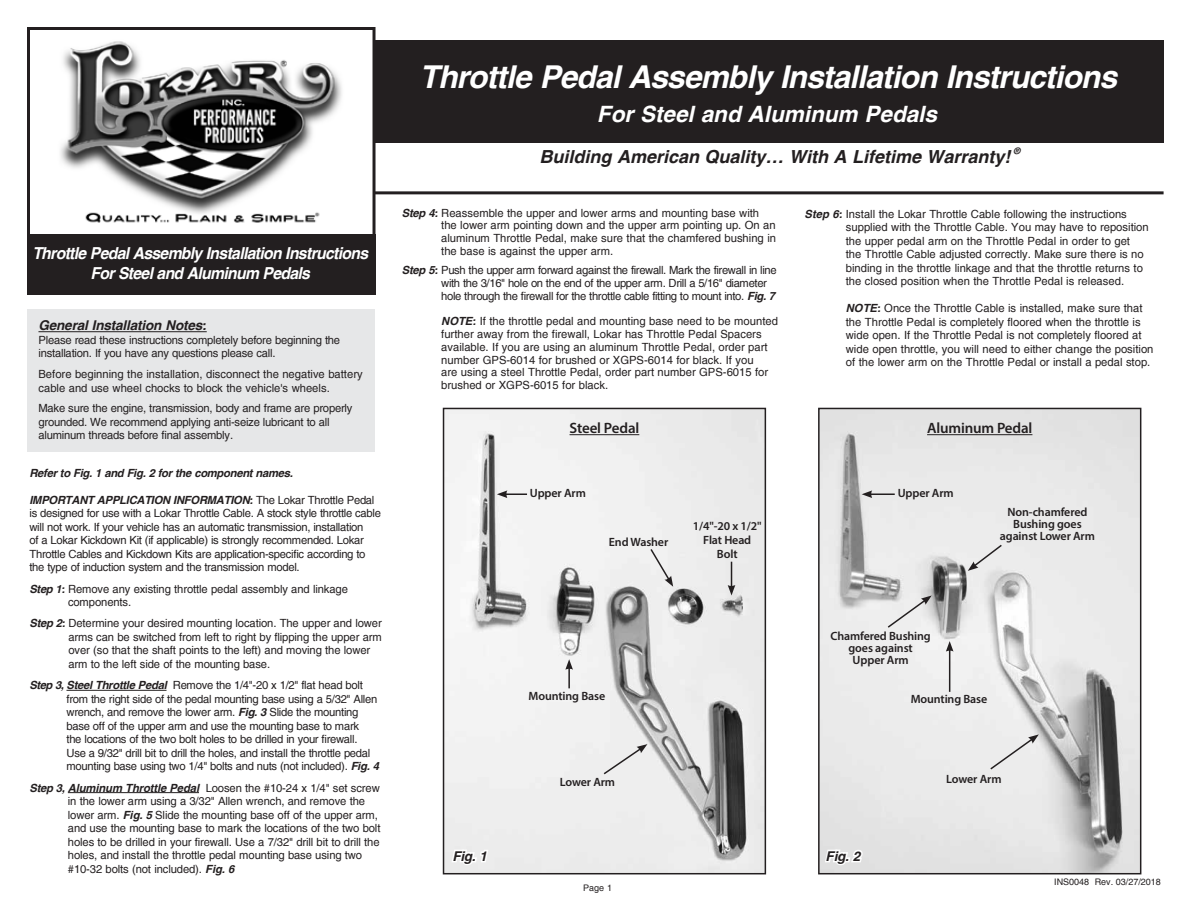
<style>
.page{position:relative;width:1188px;height:918px;background:#fff}
.page>*{position:absolute;margin:0;border:0;box-sizing:border-box;transform-origin:0 0}
.t1{font:italic 700 31.5px "Helvetica";letter-spacing:-.025em;color:#fff}
.t2{font:italic 700 22.5px "Helvetica";color:#fff}
.t3{font:italic 700 18px "Helvetica";color:#231f20}
.t4{font:italic 700 16.5px/19.8px "Helvetica";letter-spacing:-.04em;color:#fff;text-align:center;scale:.95 1}
.t5{font:600 15px "Myriad Pro";letter-spacing:-.01em;color:#231f20}
.t6{font:italic 700 13.5px "Helvetica";letter-spacing:-.01em;color:#231f20}
.t7{font:600 12px/12px "Myriad Pro";letter-spacing:-.01em;color:#231f20;text-align:center}
.t8{font:11.25px/13.5px "Helvetica";letter-spacing:-.01em;color:#231f20}
.t9{font:11.25px/12.8px "Helvetica";letter-spacing:-.03em;color:#231f20}
.t10{font:italic 700 11.25px "Helvetica";letter-spacing:-.025em;color:#231f20}
.t11{font:9px "Helvetica";color:#231f20}
.t12{font:italic 700 9px "Helvetica";color:#231f20}
.s1{font-weight:700;font-style:italic}
</style>
<div class="page">
<div style="left:364px;top:41px;width:800px;height:102px;background:#231f20"></div>
<hr style="left:366px;top:191px;width:798px;height:3px;background:#231f20">
<div style="left:28px;top:28px;width:346px;height:263px;background:#fff"></div>
<img style="left:60px;top:41px;width:282px;height:182px">
<div style="left:27px;top:27px;width:349px;height:266px;border:3px solid #231f20"></div>
<div style="left:27px;top:234px;width:348px;height:60px;background:#231f20"></div>
<div style="left:27px;top:310px;width:348px;height:142px;background:#e6e7e8"></div>
<hr style="left:38px;top:331px;width:169px;height:1px;background:#231f20">
<hr style="left:66px;top:690px;width:101px;height:1px;background:#231f20">
<hr style="left:68px;top:792px;width:131px;height:1px;background:#231f20">
<img style="left:446px;top:411px;width:317px;height:460px">
<div style="left:443px;top:408px;width:323px;height:466px;border:2px solid #231f20"></div>
<img style="left:821px;top:411px;width:317px;height:460px">
<div style="left:818px;top:408px;width:323px;height:466px;border:2px solid #231f20"></div>
<hr style="left:570px;top:434px;width:69px;height:1px;background:#231f20">
<hr style="left:927px;top:434px;width:105px;height:1px;background:#231f20">
<svg style="left:497px;top:490px;width:30px;height:8px"></svg>
<svg style="left:862px;top:490px;width:33px;height:8px"></svg>
<hr style="left:568px;top:667px;width:2px;height:21px;background:#231f20">
<svg style="left:565px;top:659px;width:8px;height:11px"></svg>
<svg style="left:649px;top:547px;width:24px;height:40px"></svg>
<svg style="left:728px;top:562px;width:7px;height:34px"></svg>
<svg style="left:602px;top:744px;width:45px;height:32px"></svg>
<svg style="left:450px;top:848px;width:40px;height:19px"></svg>
<svg style="left:823px;top:847px;width:42px;height:28px"></svg>
<svg style="left:886px;top:596px;width:46px;height:33px;background:#dbdbdb"></svg>
<hr style="left:949px;top:649px;width:1px;height:43px;background:#231f20">
<svg style="left:946px;top:641px;width:8px;height:11px"></svg>
<svg style="left:989px;top:734px;width:50px;height:37px;background:#e0e0e0"></svg>
<svg style="left:968px;top:543px;width:35px;height:28px"></svg>
<h3 class="t4" style="left:32px;top:244px;width:355px">Throttle Pedal Assembly Installation Instructions<br>For Steel and Aluminum Pedals</h3>
<p class="t6" style="left:38px;top:318px;width:170px">General Installation Notes:</p>
<p class="t8" style="left:38px;top:333px;width:303px">Please read these instructions completely before beginning the installation. If you have any questions please call.</p>
<p class="t8" style="left:38px;top:368px;width:326px">Before beginning the installation, disconnect the negative battery cable and use wheel chocks to block the vehicle's wheels.</p>
<p class="t8" style="left:38px;top:401px;width:316px">Make sure the engine, transmission, body and frame are properly grounded. We recommend applying anti-seize lubricant to all aluminum threads before final assembly.</p>
<p class="t10" style="left:29px;top:466px;width:265px">Refer to Fig. 1 and Fig. 2 for the component names.</p>
<p class="t8" style="left:29px;top:493px;width:353px"><span class="s1">IMPORTANT APPLICATION INFORMATION:</span> The Lokar Throttle Pedal is designed for use with a Lokar Throttle Cable. A stock style throttle cable will not work. If your vehicle has an automatic transmission, installation<br>of a Lokar Kickdown Kit (if applicable) is strongly recommended. Lokar Throttle Cables and Kickdown Kits are application-specific according to the type of induction system and the transmission model.</p>
<p class="t8" style="left:68px;top:582px;width:282px;text-indent:-39px"><span class="s1">Step 1:</span> Remove any existing throttle pedal assembly and linkage components.</p>
<p class="t8" style="left:68px;top:617px;width:315px;text-indent:-39px"><span class="s1">Step 2:</span> Determine your desired mounting location. The upper and lower arms can be switched from left to right by flipping the upper arm over (so that the shaft points to the left) and moving the lower arm to the left side of the mounting base.</p>
<p class="t8" style="left:67px;top:679px;width:314px;text-indent:-37px"><span class="s1">Step 3, Steel Throttle Pedal</span> Remove the 1/4"-20 x 1/2" flat head bolt from the right side of the pedal mounting base using a 5/32" Allen wrench, and remove the lower arm. <span class="s1">Fig. 3</span> Slide the mounting base off of the upper arm and use the mounting base to mark<br>the locations of the two bolt holes to be drilled in your firewall.<br>Use a 9/32" drill bit to drill the holes, and install the throttle pedal mounting base using two 1/4" bolts and nuts (not included). <span class="s1">Fig. 4</span></p>
<p class="t8" style="left:68px;top:781px;width:314px;text-indent:-38px"><span class="s1">Step 3, Aluminum Throttle Pedal</span> Loosen the #10-24 x 1/4" set screw in the lower arm using a 3/32" Allen wrench, and remove the lower arm. <span class="s1">Fig. 5</span> Slide the mounting base off of the upper arm, and use the mounting base to mark the locations of the two bolt holes to be drilled in your firewall. Use a 7/32" drill bit to drill the holes, and install the throttle pedal mounting base using two #10-32 bolts (not included). <span class="s1">Fig. 6</span></p>
<h1 class="t1" style="left:420px;top:59px;width:699px">Throttle Pedal Assembly Installation Instructions</h1>
<h2 class="t2" style="left:597px;top:101px;width:342px">For Steel and Aluminum Pedals</h2>
<p class="t12" style="left:1013px;top:146px;width:8px">®</p>
<h3 class="t3" style="left:540px;top:146px;width:473px">Building American Quality… With A Lifetime Warranty!</h3>
<p class="t8" style="left:441px;top:206px;width:336px;line-height:12.8px;text-indent:-39px"><span class="s1">Step 4:</span> Reassemble the upper and lower arms and mounting base with the lower arm pointing down and the upper arm pointing up. On an aluminum Throttle Pedal, make sure that the chamfered bushing in the base is against the upper arm.</p>
<p class="t9" style="left:441px;top:264px;width:337px;text-indent:-39px"><span class="s1">Step 5:</span> Push the upper arm forward against the firewall. Mark the firewall in line with the 3/16" hole on the end of the upper arm. Drill a 5/16" diameter hole through the firewall for the throttle cable fitting to mount into. <span class="s1">Fig. 7</span></p>
<p class="t8" style="left:441px;top:315px;width:338px;line-height:12.8px"><span class="s1">NOTE:</span> If the throttle pedal and mounting base need to be mounted further away from the firewall, Lokar has Throttle Pedal Spacers available. If you are using an aluminum Throttle Pedal, order part number GPS-6014 for brushed or XGPS-6014 for black. If you<br>are using a steel Throttle Pedal, order part number GPS-6015 for brushed or XGPS-6015 for black.</p>
<p class="t8" style="left:846px;top:207px;width:304px;text-indent:-41px"><span class="s1">Step 6:</span> Install the Lokar Throttle Cable following the instructions supplied with the Throttle Cable. You may have to reposition the upper pedal arm on the Throttle Pedal in order to get<br>the Throttle Cable adjusted correctly. Make sure there is no binding in the throttle linkage and that the throttle returns to the closed position when the Throttle Pedal is released.</p>
<p class="t8" style="left:846px;top:302px;width:309px"><span class="s1">NOTE:</span> Once the Throttle Cable is installed, make sure that the Throttle Pedal is completely floored when the throttle is wide open. If the Throttle Pedal is not completely floored at wide open throttle, you will need to either change the position of the lower arm on the Throttle Pedal or install a pedal stop.</p>
<h3 class="t5" style="left:570px;top:419px;width:71px">Steel Pedal</h3>
<h3 class="t5" style="left:927px;top:419px;width:107px">Aluminum Pedal</h3>
<p class="t7" style="left:530px;top:487px;width:58px">Upper Arm</p>
<p class="t7" style="left:898px;top:487px;width:58px">Upper Arm</p>
<p class="t7" style="left:609px;top:536px;width:61px">End Washer</p>
<p class="t7" style="left:693px;top:518px;width:70px;line-height:14.4px">1/4"-20 x 1/2"<br>Flat Head<br>Bolt</p>
<p class="t7" style="left:1000px;top:505px;width:97px">Non-chamfered<br>Bushing goes against Lower Arm</p>
<p class="t7" style="left:831px;top:630px;width:102px">Chamfered Bushing goes against<br>Upper Arm</p>
<p class="t7" style="left:529px;top:690px;width:78px">Mounting Base</p>
<p class="t7" style="left:911px;top:693px;width:78px">Mounting Base</p>
<p class="t7" style="left:560px;top:776px;width:57px">Lower Arm</p>
<p class="t7" style="left:946px;top:773px;width:57px">Lower Arm</p>
<p class="t6" style="left:452px;top:848px;width:36px">Fig. 1</p>
<p class="t6" style="left:826px;top:848px;width:36px">Fig. 2</p>
<p class="t11" style="left:583px;top:883px;width:30px">Page 1</p>
<p class="t11" style="left:1054px;top:877px;width:108px">INS0048 Rev. 03/27/2018</p>
</div>
